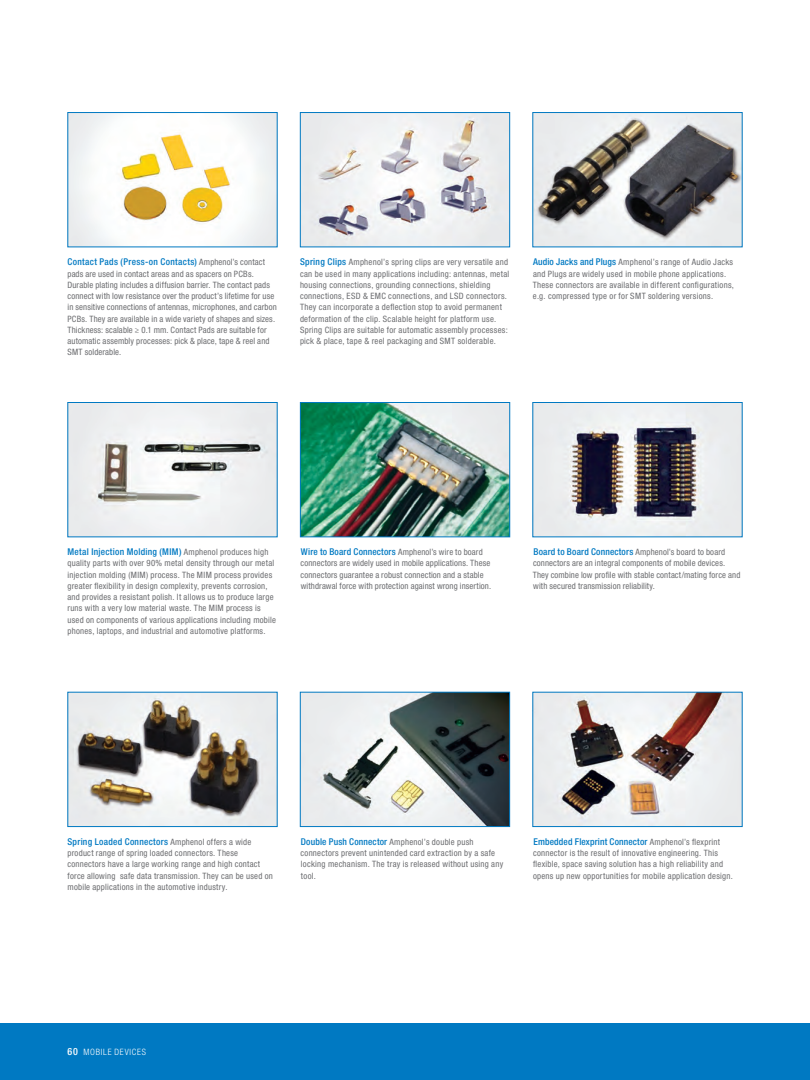
<style>
.page{position:relative;width:810px;height:1080px;background:#fff}
.page>*{position:absolute;margin:0;border:0;box-sizing:border-box;transform-origin:0 0}
.t1{font:500 condensed 9.38px "Helvetica Neue LT Std";letter-spacing:.025em;color:#0079c2}
.t2{font:condensed 8.75px/11.2px "Helvetica Neue LT Std";letter-spacing:.025em;color:#6c6d70}
.t3{font:300 condensed 8.75px "Helvetica Neue LT Std";letter-spacing:.085em;color:#fff}
.s1{font-weight:400;font-size:8.75px;color:#6c6d70}
.s2{font-weight:500;font-size:9.38px;color:#0079c2}
.s3{font-weight:500;font-size:10px}
</style>
<div class="page">
<div style="left:0;top:1024px;width:810px;height:56px;background:#0079c2"></div>
<img style="left:535px;top:404px;width:205px;height:131px">
<div style="left:533px;top:402px;width:209px;height:135px;border:1px solid #0079c2"></div>
<img style="left:70px;top:694px;width:206px;height:131px">
<div style="left:68px;top:692px;width:210px;height:135px;border:1px solid #0079c2"></div>
<img style="left:302px;top:404px;width:206px;height:131px">
<div style="left:300px;top:402px;width:210px;height:135px;border:1px solid #0079c2"></div>
<img style="left:302px;top:694px;width:206px;height:131px">
<div style="left:300px;top:692px;width:210px;height:135px;border:1px solid #0079c2"></div>
<img style="left:535px;top:694px;width:206px;height:131px">
<div style="left:533px;top:692px;width:210px;height:135px;border:1px solid #0079c2"></div>
<img style="left:70px;top:114px;width:206px;height:131px">
<div style="left:68px;top:112px;width:210px;height:135px;border:1px solid #0079c2"></div>
<img style="left:302px;top:114px;width:206px;height:131px">
<div style="left:300px;top:112px;width:210px;height:135px;border:1px solid #0079c2"></div>
<img style="left:534px;top:114px;width:206px;height:131px">
<div style="left:532px;top:112px;width:210px;height:135px;border:1px solid #0079c2"></div>
<img style="left:70px;top:404px;width:206px;height:131px">
<div style="left:68px;top:402px;width:210px;height:135px;border:1px solid #0079c2"></div>
<p class="t1" style="left:68px;top:257px;width:199px">Contact Pads (Press-on Contacts) <span class="s1">Amphenol’s contact</span></p>
<p class="t2" style="left:68px;top:268px;width:211px">pads are used in contact areas and as spacers on PCBs.<br>Durable plating includes a diffusion barrier. The contact pads connect with low resistance over the product’s lifetime for use in sensitive connections of antennas, microphones, and carbon PCBs. They are available in a wide variety of shapes and sizes.<br>Thickness: scalable ≥ 0.1 mm. Contact Pads are suitable for automatic assembly processes: pick &amp; place, tape &amp; reel and SMT solderable.</p>
<p class="t2" style="left:300px;top:257px;width:211px"><span class="s2">Spring Clips</span> Amphenol’s spring clips are very versatile and can be used in many applications including: antennas, metal housing connections, grounding connections, shielding connections, ESD</p>
<p class="t2" style="left:363px;top:290px;width:93px">&amp; EMC connections, and LSD</p>
<p class="t2" style="left:300px;top:290px;width:209px;text-indent:166px">connectors.<br>They can incorporate a deflection stop to avoid permanent deformation of the clip. Scalable height for platform use.<br>Spring Clips are suitable for automatic assembly processes: pick &amp; place, tape &amp; reel packaging and SMT solderable.</p>
<p class="t2" style="left:533px;top:257px;width:203px"><span class="s2">Audio Jacks and Plugs</span> Amphenol’s range of Audio Jacks and Plugs are widely used in mobile phone applications.<br>These connectors are available in different configurations, e.g. compressed type or for SMT soldering versions.</p>
<p class="t1" style="left:68px;top:546px;width:202px">Metal Injection Molding (MIM) <span class="s1">Amphenol produces high</span></p>
<p class="t2" style="left:67px;top:558px;width:210px">quality parts with over 90% metal density through our metal injection molding (MIM) process. The MIM process provides greater flexibility in design complexity, prevents corrosion, and provides a resistant polish. It allows us to produce large runs with a very low material waste. The MIM process is used on components of various applications including mobile phones, laptops, and industrial and automotive platforms.</p>
<p class="t1" style="left:301px;top:546px;width:183px">Wire to Board Connectors <span class="s1">Amphenol’s wire to board</span></p>
<p class="t2" style="left:301px;top:558px;width:192px">connectors are widely used in mobile applications. These connectors guarantee a robust connection and a stable withdrawal force with protection against wrong insertion.</p>
<p class="t1" style="left:533px;top:546px;width:193px">Board to Board Connectors <span class="s1">Amphenol’s board to board</span></p>
<p class="t2" style="left:533px;top:558px;width:209px">connectors are an integral components of mobile devices.<br>They combine low profile with stable contact/mating force and with secured transmission reliability.</p>
<p class="t1" style="left:68px;top:836px;width:185px">Spring Loaded Connectors <span class="s1">Amphenol offers a wide</span></p>
<p class="t2" style="left:67px;top:847px;width:207px">product range of spring loaded connectors. These connectors have a large working range and high contact force allowing safe data transmission. They can be used on mobile applications in the automotive industry.</p>
<p class="t2" style="left:301px;top:836px;width:204px"><span class="s2">Double Push Connector</span> Amphenol’s double push connectors prevent unintended card extraction by a safe locking mechanism. The tray is released without using any tool.</p>
<p class="t1" style="left:533px;top:836px;width:188px">Embedded Flexprint Connector <span class="s1">Amphenol’s flexprint</span></p>
<p class="t2" style="left:533px;top:847px;width:201px">connector is the result of innovative engineering. This flexible, space saving solution has a high reliability and opens up new opportunities for mobile application design.</p>
<p class="t3" style="left:68px;top:1047px;width:53px"><span class="s3">60</span> MOBILE DEVICES</p>
</div>
